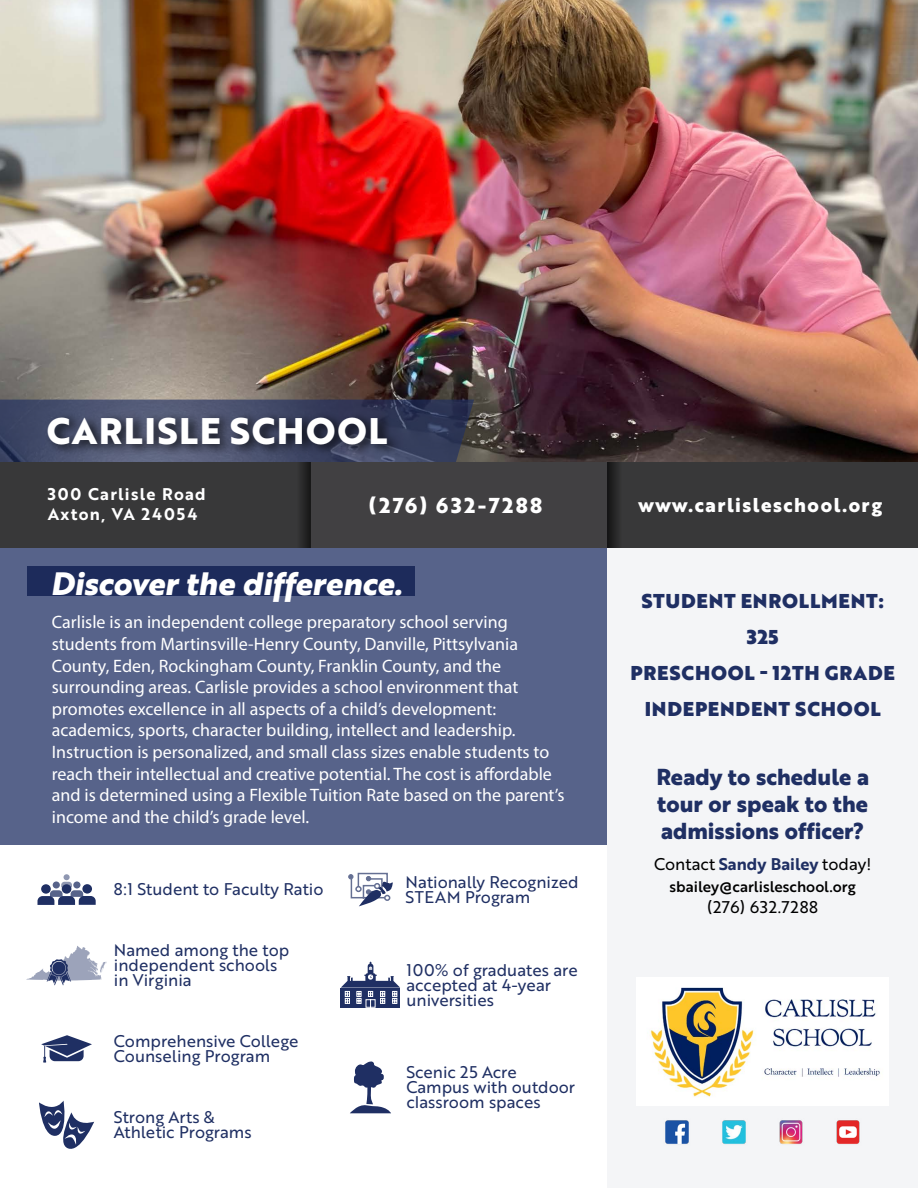
<style>
.page{position:relative;width:918px;height:1188px;background:#fff}
.page>*{position:absolute;margin:0;border:0;box-sizing:border-box;transform-origin:0 0}
.t1{font:700 36px "Brother 1816 Extra";letter-spacing:.04em;color:#fff}
.t2{font:31.5px "Brother 1816 Extra Bold Italic";color:#fff}
.t3{font:700 22.5px/27px "Brother 1816 Extra";color:#1f2f63;text-align:justify}
.t4{font:700 21px "Brother 1816 Extra";letter-spacing:.115em;color:#fff}
.t5{font:19.5px/36px "Brother 1816 Black";letter-spacing:.04em;color:#1f2f63;text-align:center}
.t6{font:700 19.5px "Brother 1816 Extra";letter-spacing:.075em;color:#fff}
.t7{font:18px/21.6px "Myriad Pro";color:#fff}
.t8{font:16.5px/15px "Brother 1816 Regular";color:#1f2f63}
.t9{font:16.5px/19.8px "Brother 1816 Bold";letter-spacing:.075em;color:#fff}
.t10{font:16.5px "Brother 1816 Regular";letter-spacing:.005em;color:#000}
.t11{font:16.5px "Brother 1816 Regular";letter-spacing:.04em;color:#000}
.t12{font:15px "Brother 1816 Medium";color:#000}
.s1{font-family:"Brother 1816 Bold";color:#1f2f63}
</style>
<div class="page">
<div style="left:0;top:548px;width:608px;height:297px;background:#57638a"></div>
<div style="left:608px;top:548px;width:310px;height:640px;background:#f4f5f7"></div>
<img style="left:637px;top:978px;width:252px;height:128px">
<img style="left:665px;top:1120px;width:24px;height:24px">
<img style="left:779px;top:1120px;width:24px;height:24px">
<img style="left:722px;top:1120px;width:24px;height:24px">
<img style="left:836px;top:1120px;width:24px;height:24px">
<svg style="left:350px;top:1061px;width:41px;height:52px"></svg>
<svg style="left:38px;top:874px;width:58px;height:31px"></svg>
<div style="left:82px;top:884px;width:10px;height:10px;background:#1f2f63;border-radius:50%"></div>
<svg style="left:348px;top:872px;width:45px;height:34px"></svg>
<svg style="left:39px;top:1101px;width:55px;height:48px"></svg>
<svg style="left:26px;top:946px;width:81px;height:40px"></svg>
<div style="left:52px;top:962px;width:13px;height:12px;background:#1f2f63;border-radius:50%"></div>
<img style="left:0;top:0;width:918px;height:463px">
<div style="left:27px;top:566px;width:387px;height:30px;background:#1d2b5b"></div>
<svg style="left:41px;top:1035px;width:51px;height:28px"></svg>
<svg style="left:341px;top:961px;width:59px;height:47px"></svg>
<div style="left:608px;top:463px;width:310px;height:85px;background:#383839"></div>
<svg style="left:0;top:400px;width:622px;height:148px;background:#3c3b42"></svg>
<div style="left:45px;top:412px;width:357px;height:44px;background:#000;opacity:.75"></div>
<h1 class="t1" style="left:47px;top:403px;width:342px">CARLISLE SCHOOL</h1>
<p class="t9" style="left:48px;top:483px;width:159px">300 Carlisle Road<br>Axton, VA 24054</p>
<p class="t4" style="left:369px;top:489px;width:175px">(276) 632-7288</p>
<p class="t6" style="left:639px;top:490px;width:245px">www.carlisleschool.org</p>
<h2 class="t2" style="left:51px;top:559px;width:353px">Discover the difference.</h2>
<p class="t7" style="left:52px;top:611px;width:514px">Carlisle is an independent college preparatory school serving students from Martinsville-Henry County, Danville, Pittsylvania County, Eden, Rockingham County, Franklin County, and the surrounding areas. Carlisle provides a school environment that promotes excellence in all aspects of a child’s development: academics, sports, character building, intellect and leadership.<br>Instruction is personalized, and small class sizes enable students to reach their intellectual and creative potential. The cost is affordable and is determined using a Flexible Tuition Rate based on the parent’s income and the child’s grade level.</p>
<p class="t8" style="left:114px;top:881px;width:211px">8:1 Student to Faculty Ratio</p>
<p class="t8" style="left:114px;top:942px;width:177px">Named among the top independent schools in Virginia</p>
<p class="t8" style="left:114px;top:1033px;width:186px">Comprehensive College<br>Counseling Program</p>
<p class="t8" style="left:114px;top:1109px;width:139px">Strong Arts &amp;<br>Athletic Programs</p>
<p class="t8" style="left:406px;top:874px;width:175px">Nationally Recognized<br>STEAM Program</p>
<p class="t8" style="left:406px;top:962px;width:173px">100% of graduates are accepted at 4-year universities</p>
<p class="t8" style="left:406px;top:1064px;width:170px">Scenic 25 Acre<br>Campus with outdoor classroom spaces</p>
<p class="t5" style="left:631px;top:582px;width:266px">STUDENT ENROLLMENT:<br>325<br>PRESCHOOL - 12TH GRADE<br>INDEPENDENT SCHOOL</p>
<p class="t3" style="left:656px;top:762px;width:214px">Ready to schedule a tour or speak to the admissions officer?</p>
<p class="t10" style="left:654px;top:852px;width:219px">Contact <span class="s1">Sandy Bailey</span> today!</p>
<p class="t12" style="left:670px;top:875px;width:188px">sbailey@carlisleschool.org</p>
<p class="t11" style="left:707px;top:895px;width:112px">(276) 632.7288</p>
</div>
